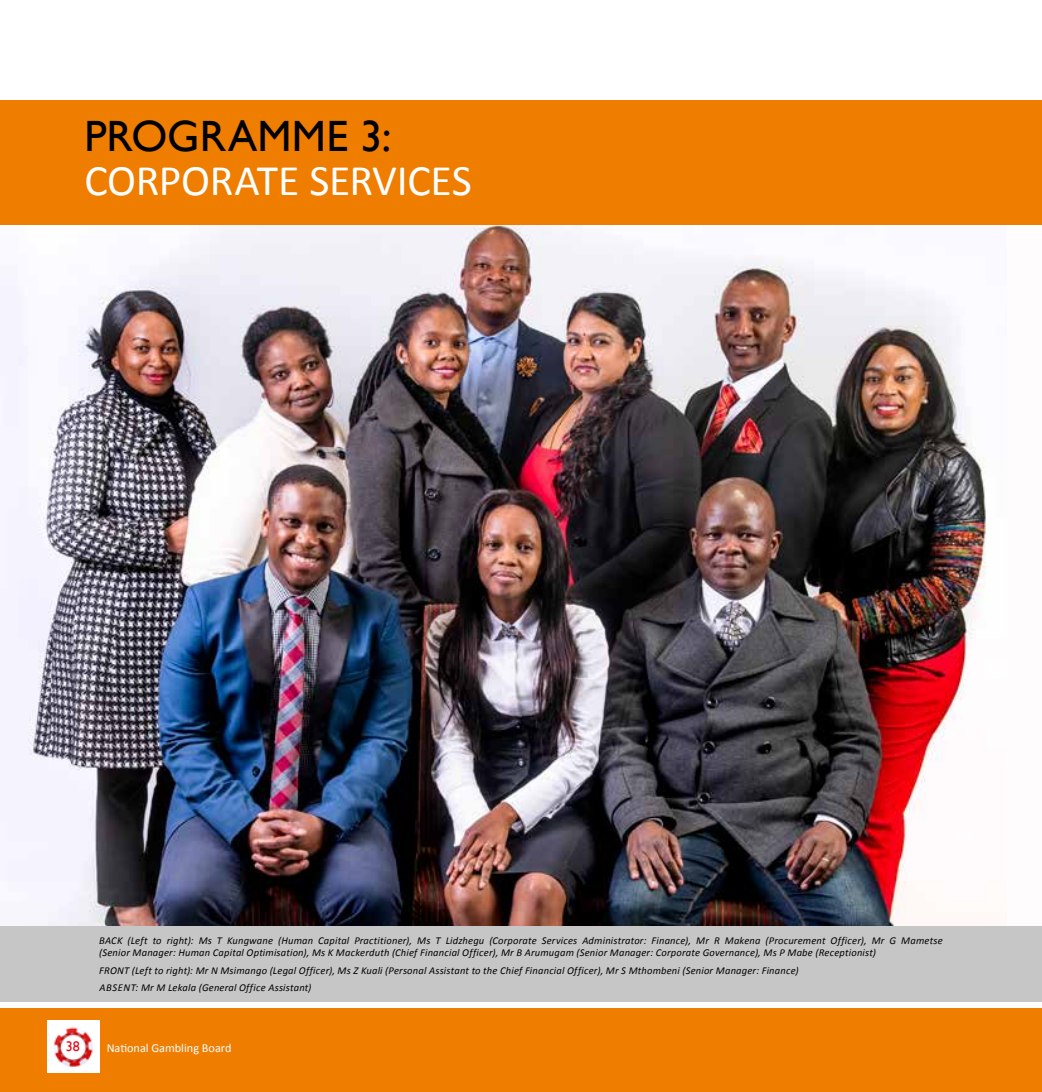
<style>
.page{position:relative;width:1042px;height:1092px;background:#fff}
.page>*{position:absolute;margin:0;border:0;box-sizing:border-box;transform-origin:0 0}
.t1{font:43.75px "Calibri";letter-spacing:-.01em;color:#fff}
.t2{font:43.75px "Gill Sans";letter-spacing:.005em;color:#000}
.t3{font:14px "Gill Sans";color:#e30613}
.t4{font:12.25px "Calibri";color:#fff}
.t5{font:italic 10.5px/12.6px "Calibri";letter-spacing:.02em;color:#000}
</style>
<div class="page">
<div style="left:0;top:1008px;width:1042px;height:83px;background:#ef7d00"></div>
<img style="left:0;top:225px;width:987px;height:700px">
<div style="left:0;top:101px;width:1042px;height:124px;background:#ef7d00"></div>
<div style="left:0;top:925px;width:1042px;height:76px;background:#c6c6c6"></div>
<img style="left:47px;top:1020px;width:52px;height:52px">
<h1 class="t2" style="left:84px;top:111px;width:308px">PROGRAMME 3:</h1>
<h1 class="t1" style="left:84px;top:153px;width:389px">CORPORATE SERVICES</h1>
<h2 class="t3" style="left:66px;top:1038px;width:15px">38</h2>
<p class="t5" style="left:99px;top:933px;width:845px">BACK (Left to right): Ms T Kungwane (Human Capital Practitioner), Ms T Lidzhegu (Corporate Services Administrator: Finance), Mr R Makena (Procurement Officer), Mr G Mametse (Senior Manager: Human Capital Optimisation), Ms K Mackerduth (Chief Financial Officer), Mr B Arumugam (Senior Manager: Corporate Governance), Ms P Mabe (Receptionist)</p>
<p class="t5" style="left:99px;top:960px;width:701px;line-height:17.5px">FRONT (Left to right): Mr N Msimango (Legal Officer), Ms Z Kuali (Personal Assistant to the Chief Financial Officer), Mr S Mthombeni (Senior Manager: Finance)<br>ABSENT: Mr M Lekala (General Office Assistant)</p>
<p class="t4" style="left:107px;top:1039px;width:126px">National Gambling Board</p>
</div>
